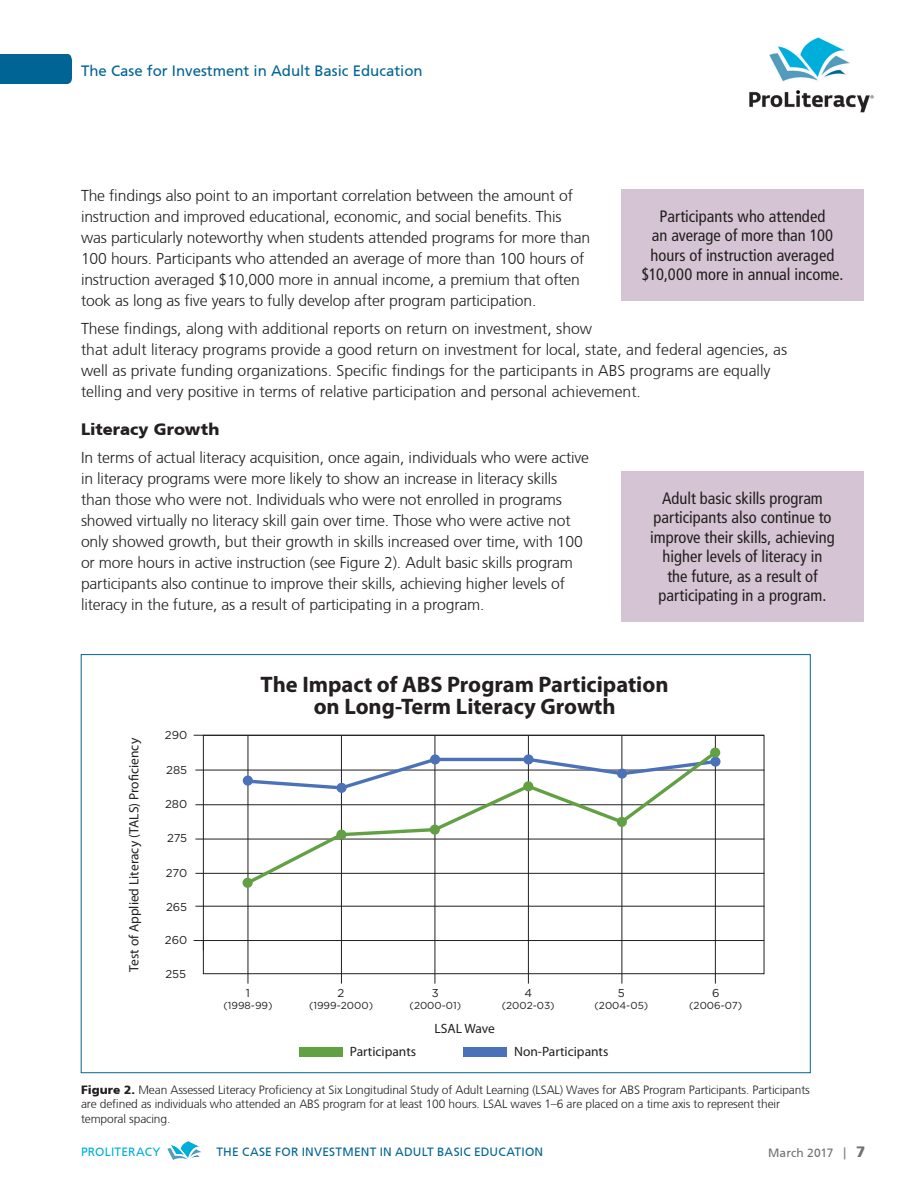
<style>
.page{position:relative;width:918px;height:1188px;background:#fff}
.page>*{position:absolute;margin:0;border:0;box-sizing:border-box;transform-origin:0 0}
.t1{font:700 22.5px/22.5px "Myriad Pro";color:#231f20;text-align:center}
.box_description{font:condensed 16.5px/19.5px "Frutiger LT";color:#231f20;text-align:center}
.t2{font:900 16.5px "Frutiger CE";color:#231f20}
.body{font:300 15.75px/21px "Frutiger CE";letter-spacing:-.01em;color:#231f20}
.t3{font:15px "Frutiger CE";color:#006494}
.t4{font:13.5px "Myriad Pro";color:#231f20}
.body-2{font:300 12px/14.4px "Frutiger CE";letter-spacing:-.01em;color:#231f20}
.t5{font:12px "Frutiger CE";letter-spacing:.015em;color:#006494}
.t6{font:12px "Frutiger CE";letter-spacing:.02em;color:#00aedc}
.t7{font:12px "Frutiger CE";letter-spacing:.01em;color:#717074}
.t8{font:11.4px "Gotham";color:#231f20}
.t9{font:10.2px "Gotham";color:#231f20}
.s1{font-weight:900}
.s2{font-weight:900;font-size:15px}
</style>
<div class="page">
<img style="left:168px;top:1141px;width:33px;height:19px">
<img style="left:749px;top:37px;width:125px;height:76px">
<div style="left:299px;top:1048px;width:44px;height:9px;background:#61a043"></div>
<div style="left:464px;top:1048px;width:43px;height:9px;background:#4b72b8"></div>
<hr style="left:194px;top:940px;width:570px;height:1px;background:#231f20">
<hr style="left:195px;top:906px;width:569px;height:1px;background:#231f20">
<hr style="left:195px;top:873px;width:569px;height:1px;background:#231f20">
<hr style="left:195px;top:839px;width:569px;height:1px;background:#231f20">
<hr style="left:195px;top:804px;width:569px;height:1px;background:#231f20">
<hr style="left:195px;top:770px;width:569px;height:1px;background:#231f20">
<hr style="left:194px;top:735px;width:570px;height:1px;background:#231f20">
<hr style="left:248px;top:736px;width:1px;height:248px;background:#231f20">
<hr style="left:341px;top:736px;width:1px;height:248px;background:#231f20">
<hr style="left:435px;top:736px;width:1px;height:248px;background:#231f20">
<hr style="left:528px;top:736px;width:1px;height:248px;background:#231f20">
<hr style="left:622px;top:736px;width:1px;height:248px;background:#231f20">
<hr style="left:715px;top:736px;width:1px;height:248px;background:#231f20">
<svg style="left:243px;top:748px;width:477px;height:140px"></svg>
<div style="left:243px;top:776px;width:10px;height:10px;background:#4b72b8;border-radius:50%"></div>
<div style="left:337px;top:783px;width:10px;height:10px;background:#4b72b8;border-radius:50%"></div>
<div style="left:430px;top:754px;width:10px;height:11px;background:#4b72b8;border-radius:50%"></div>
<div style="left:523px;top:754px;width:11px;height:11px;background:#4b72b8;border-radius:50%"></div>
<div style="left:617px;top:769px;width:10px;height:10px;background:#4b72b8;border-radius:50%"></div>
<div style="left:710px;top:757px;width:11px;height:10px;background:#4b72b8;border-radius:50%"></div>
<div style="left:243px;top:878px;width:10px;height:10px;background:#61a043;border-radius:50%"></div>
<div style="left:336px;top:830px;width:10px;height:10px;background:#61a043;border-radius:50%"></div>
<div style="left:430px;top:825px;width:10px;height:10px;background:#61a043;border-radius:50%"></div>
<div style="left:523px;top:781px;width:10px;height:10px;background:#61a043;border-radius:50%"></div>
<div style="left:617px;top:817px;width:10px;height:10px;background:#61a043;border-radius:50%"></div>
<div style="left:710px;top:748px;width:10px;height:10px;background:#61a043;border-radius:50%"></div>
<div style="left:0;top:54px;width:72px;height:30px;background:#006494"></div>
<div style="left:621px;top:189px;width:243px;height:111px;background:#d5c4d3"></div>
<div style="left:621px;top:471px;width:243px;height:151px;background:#d5c4d3"></div>
<p class="t3" style="left:81px;top:62px;width:343px">The Case for Investment in Adult Basic Education</p>
<p class="body" style="left:81px;top:185px;width:511px">The findings also point to an important correlation between the amount of instruction and improved educational, economic, and social benefits. This was particularly noteworthy when students attended programs for more than 100 hours. Participants who attended an average of more than 100 hours of instruction averaged $10,000 more in annual income, a premium that often took as long as five years to fully develop after program participation.</p>
<p class="body" style="left:81px;top:317px;width:708px">These findings, along with additional reports on return on investment, show<br>that adult literacy programs provide a good return on investment for local, state, and federal agencies, as well as private funding organizations. Specific findings for the participants in ABS programs are equally telling and very positive in terms of relative participation and personal achievement.</p>
<h4 class="t2" style="left:81px;top:419px;width:140px">Literacy Growth</h4>
<p class="body" style="left:81px;top:446px;width:510px">In terms of actual literacy acquisition, once again, individuals who were active in literacy programs were more likely to show an increase in literacy skills than those who were not. Individuals who were not enrolled in programs showed virtually no literacy skill gain over time. Those who were active not only showed growth, but their growth in skills increased over time, with 100 or more hours in active instruction (see Figure 2). Adult basic skills program participants also continue to improve their skills, achieving higher levels of literacy in the future, as a result of participating in a program.</p>
<p class="box_description" style="left:642px;top:206px;width:203px">Participants who attended<br>an average of more than 100 hours of instruction averaged $10,000 more in annual income.</p>
<p class="box_description" style="left:650px;top:488px;width:186px">Adult basic skills program participants also continue to improve their skills, achieving higher levels of literacy in<br>the future, as a result of participating in a program.</p>
<p class="t4" style="left:126px;top:972px;width:235px;rotate:-90deg">Test of Applied Literacy (TALS) Pro ciency</p>
<p class="t8" style="left:165px;top:729px;width:24px">290</p>
<p class="t8" style="left:166px;top:764px;width:23px">285</p>
<p class="t8" style="left:165px;top:798px;width:24px">280</p>
<p class="t8" style="left:167px;top:832px;width:22px">275</p>
<p class="t8" style="left:166px;top:867px;width:23px">270</p>
<p class="t8" style="left:166px;top:901px;width:23px">265</p>
<p class="t8" style="left:165px;top:934px;width:24px">260</p>
<p class="t8" style="left:165px;top:968px;width:22px">255</p>
<p class="t1" style="left:261px;top:672px;width:409px">The Impact of ABS Program Participation on Long-Term Literacy Growth</p>
<p class="t8" style="left:246px;top:987px;width:6px">1</p>
<p class="t9" style="left:223px;top:1000px;width:51px">(1998-99)</p>
<p class="t8" style="left:338px;top:987px;width:8px">2</p>
<p class="t9" style="left:309px;top:1000px;width:65px">(1999-2000)</p>
<p class="t8" style="left:432px;top:987px;width:9px">3</p>
<p class="t9" style="left:410px;top:1000px;width:53px">(2000-01)</p>
<p class="t4" style="left:434px;top:1020px;width:62px">LSAL Wave</p>
<p class="t8" style="left:524px;top:987px;width:9px">4</p>
<p class="t9" style="left:502px;top:1000px;width:54px">(2002-03)</p>
<p class="t8" style="left:618px;top:987px;width:8px">5</p>
<p class="t9" style="left:595px;top:1000px;width:55px">(2004-05)</p>
<p class="t4" style="left:350px;top:1043px;width:68px">Participants</p>
<p class="t4" style="left:514px;top:1043px;width:96px">Non-Participants</p>
<p class="t8" style="left:712px;top:987px;width:9px">6</p>
<p class="t9" style="left:689px;top:1000px;width:54px">(2006-07)</p>
<p class="body-2" style="left:81px;top:1083px;width:730px"><span class="s1">Figure 2.</span> Mean Assessed Literacy Proficiency at Six Longitudinal Study of Adult Learning (LSAL) Waves for ABS Program Participants. Participants are defined as individuals who attended an ABS program for at least 100 hours. LSAL waves 1–6 are placed on a time axis to represent their temporal spacing.</p>
<p class="t6" style="left:81px;top:1144px;width:81px">PROLITERACY</p>
<p class="t5" style="left:216px;top:1144px;width:328px">THE CASE FOR INVESTMENT IN ADULT BASIC EDUCATION</p>
<p class="t7" style="left:768px;top:1146px;width:99px">March 2017 | <span class="s2">7</span></p>
</div>
